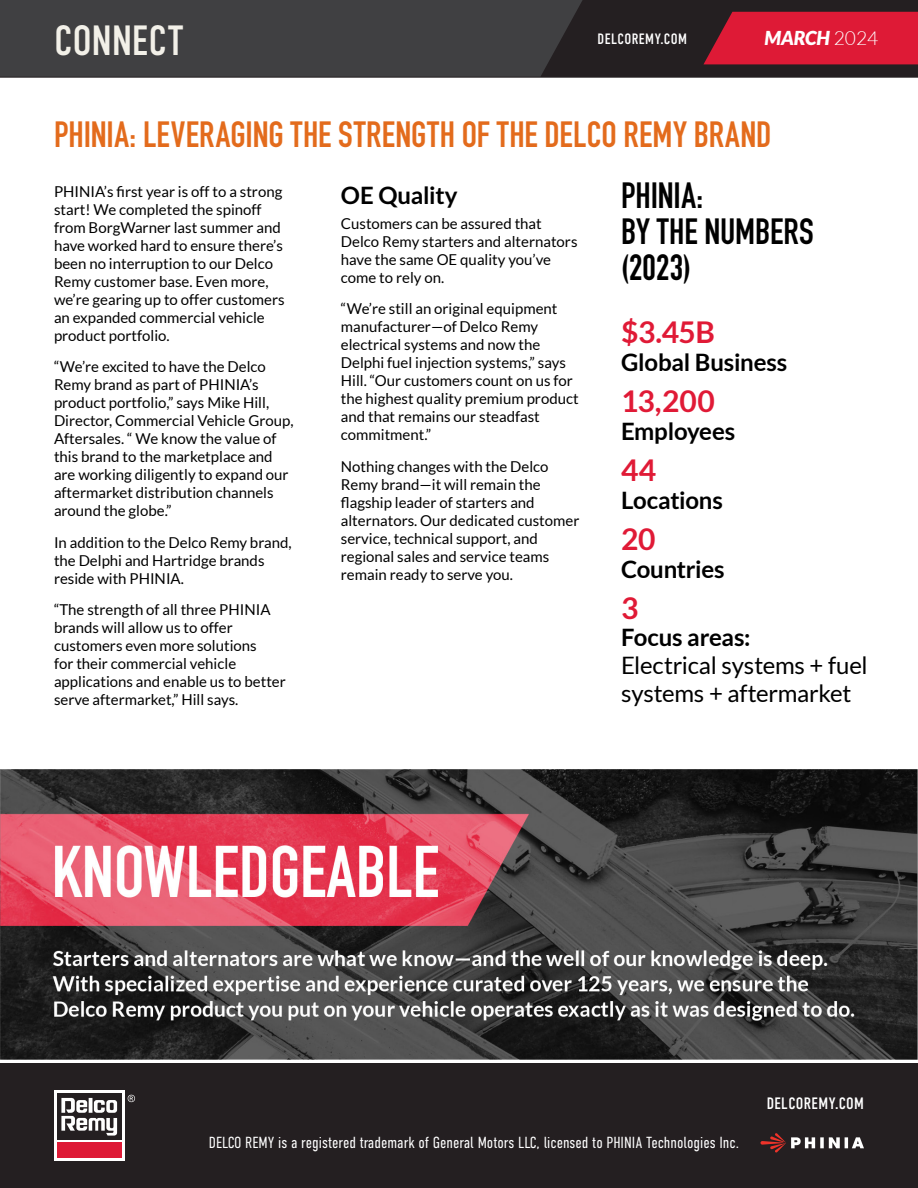
<style>
.page{position:relative;width:918px;height:1188px;background:#fff}
.page>*{position:absolute;margin:0;border:0;box-sizing:border-box;transform-origin:0 0}
.t1{font:42.3px "DIN Condensed";letter-spacing:-.005em;color:#f2f0e8}
.t2{font:700 36px "DIN Condensed";letter-spacing:.005em;color:#e36b1c}
.t3{font:700 36px/36px "DIN Condensed";letter-spacing:-.005em;color:#000}
.t4{font:700 30px "Lato";letter-spacing:-.005em;color:#e01a36}
.t5{font:700 24px "Lato";letter-spacing:-.01em;color:#000}
.t6{font:24px/27.6px "Lato";letter-spacing:-.01em;color:#000}
.t7{font:italic 900 19.2px "Lato";color:#fff}
.t8{font:16.5px "DIN Condensed";letter-spacing:.02em;color:#fff}
.t9{font:300 16.05px "DIN Condensed";color:#fff}
.t10{font:15px/18px "Lato";color:#000}
.t11{font:15px "DIN Condensed";letter-spacing:.025em;color:#fff}
.s1{font-weight:300;font-style:normal}
</style>
<div class="page">
<div style="left:0;top:1064px;width:918px;height:124px;background:#241f21"></div>
<svg style="left:761px;top:1133px;width:103px;height:20px"></svg>
<svg style="left:0;top:0;width:918px;height:78px;background:#30282a"></svg>
<svg style="left:0;top:0;width:698px;height:77px;background:#3a393b"></svg>
<svg style="left:704px;top:12px;width:214px;height:52px;background:#d11a34"></svg>
<svg style="left:54px;top:1090px;width:71px;height:71px"></svg>
<div style="left:57px;top:1094px;width:64px;height:46px;background:#241f21"></div>
<div style="left:57px;top:1143px;width:64px;height:15px;background:#de1a36"></div>
<svg style="left:61px;top:1098px;width:56px;height:38px"></svg>
<svg style="left:128px;top:1095px;width:7px;height:7px"></svg>
<img style="left:0;top:770px;width:918px;height:289px">
<h1 class="t1" style="left:54px;top:17px;width:131px">CONNECT</h1>
<p class="t11" style="left:598px;top:30px;width:91px">DELCOREMY.COM</p>
<p class="t7" style="left:764px;top:27px;width:115px">MARCH <span class="s1">2024</span></p>
<h2 class="t2" style="left:54px;top:110px;width:719px">PHINIA: LEVERAGING THE STRENGTH OF THE DELCO REMY BRAND</h2>
<h2 class="t3" style="left:621px;top:177px;width:194px">PHINIA:<br>BY THE NUMBERS (2023)</h2>
<h3 class="t4" style="left:621px;top:315px;width:95px">$3.45B</h3>
<h3 class="t5" style="left:621px;top:349px;width:168px">Global Business</h3>
<h3 class="t4" style="left:621px;top:384px;width:95px">13,200</h3>
<h3 class="t5" style="left:621px;top:417px;width:116px">Employees</h3>
<h3 class="t4" style="left:621px;top:453px;width:37px">44</h3>
<h3 class="t5" style="left:621px;top:486px;width:103px">Locations</h3>
<h3 class="t4" style="left:621px;top:522px;width:36px">20</h3>
<h3 class="t5" style="left:621px;top:555px;width:105px">Countries</h3>
<h3 class="t4" style="left:621px;top:591px;width:19px">3</h3>
<h3 class="t5" style="left:621px;top:624px;width:131px">Focus areas:</h3>
<h3 class="t6" style="left:621px;top:651px;width:248px">Electrical systems + fuel systems + aftermarket</h3>
<p class="t10" style="left:54px;top:182px;width:232px">PHINIA’s first year is off to a strong start! We completed the spinoff from BorgWarner last summer and have worked hard to ensure there’s been no interruption to our Delco<br>Remy customer base. Even more, we’re gearing up to offer customers an expanded commercial vehicle product portfolio.</p>
<p class="t10" style="left:54px;top:358px;width:241px">“We’re excited to have the Delco<br>Remy brand as part of PHINIA’s product portfolio,” says Mike Hill,<br>Director, Commercial Vehicle Group,<br>Aftersales. “ We know the value of this brand to the marketplace and are working diligently to expand our aftermarket distribution channels around the globe.”</p>
<p class="t10" style="left:54px;top:533px;width:239px">In addition to the Delco Remy brand, the Delphi and Hartridge brands reside with PHINIA.</p>
<p class="t10" style="left:54px;top:601px;width:233px">“The strength of all three PHINIA brands will allow us to offer customers even more solutions<br>for their commercial vehicle applications and enable us to better serve aftermarket,” Hill says.</p>
<h3 class="t5" style="left:341px;top:181px;width:118px">OE Quality</h3>
<p class="t10" style="left:341px;top:214px;width:238px">Customers can be assured that<br>Delco Remy starters and alternators have the same OE quality you’ve come to rely on.</p>
<p class="t10" style="left:341px;top:300px;width:239px">“We’re still an original equipment manufacturer—of Delco Remy electrical systems and now the<br>Delphi fuel injection systems,” says<br>Hill. “Our customers count on us for the highest quality premium product and that remains our steadfast commitment.”</p>
<p class="t10" style="left:341px;top:457px;width:240px">Nothing changes with the Delco<br>Remy brand—it will remain the flagship leader of starters and alternators. Our dedicated customer service, technical support, and regional sales and service teams remain ready to serve you.</p>
<p class="t9" style="left:209px;top:1133px;width:532px">DELCO REMY is a registered trademark of General Motors LLC, licensed to PHINIA Technologies Inc.</p>
<p class="t8" style="left:767px;top:1094px;width:99px">DELCOREMY.COM</p>
</div>
